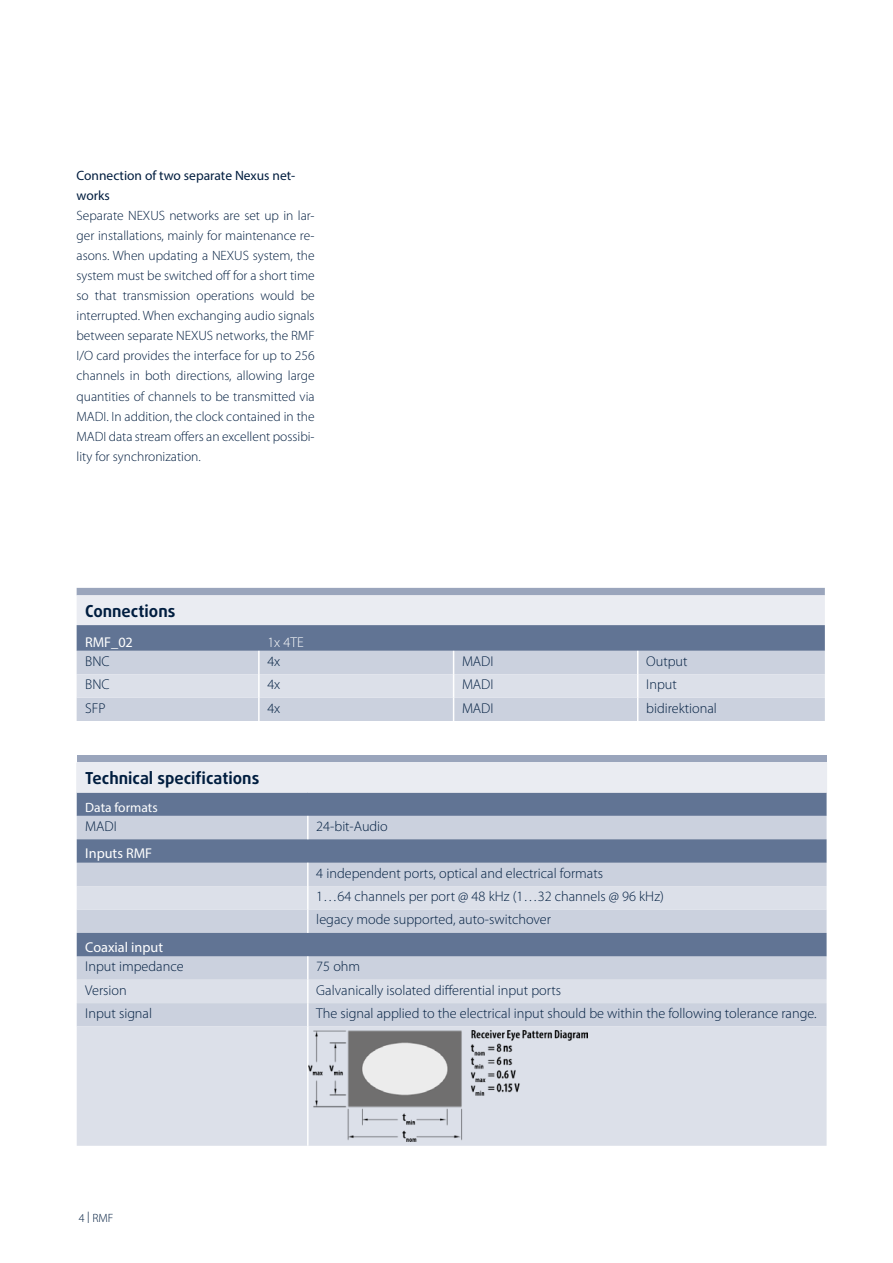
<style>
.page{position:relative;width:893px;height:1263px;background:#fff}
.page>*{position:absolute;margin:0;border:0;box-sizing:border-box;transform-origin:0 0}
.t1{font:700 16.5px "Daxline OT";color:#001d3f}
.t2{font:300 14.25px/23.4px "Myriad Pro";color:#001d3f}
.t3{font:14.25px "Myriad Pro";color:#fff}
.t4{font:300 14.25px "Myriad Pro";color:#fff}
.t5{font:300 13.5px/20px "Myriad Pro";color:#001d3f;text-align:justify}
.t6{font:13.5px/20px "Myriad Pro";color:#001d3f}
.t7{font:13.5px "Myriad Pro";color:#fff}
.t8{font:300 12px "Myriad Pro";color:#001d3f}
.s1{font-size:16.8px}
</style>
<div class="page">
<svg style="left:77px;top:588px;width:748px;height:133px;background:#bec5d4"></svg>
<div style="left:77px;top:755px;width:750px;height:7px;background:#9aa5bc"></div>
<div style="left:77px;top:762px;width:750px;height:30px;background:#eaecf2"></div>
<div style="left:77px;top:793px;width:750px;height:23px;background:#617494"></div>
<div style="left:77px;top:816px;width:750px;height:23px;background:#cbd1de"></div>
<svg style="left:77px;top:839px;width:750px;height:47px;background:#96a2b9"></svg>
<svg style="left:77px;top:886px;width:750px;height:260px;background:#c9cfdc"></svg>
<hr style="left:307px;top:816px;width:2px;height:23px;background:#fff">
<hr style="left:307px;top:863px;width:2px;height:23px;background:#fff">
<hr style="left:307px;top:886px;width:2px;height:23px;background:#fff">
<hr style="left:307px;top:909px;width:2px;height:24px;background:#fff">
<hr style="left:307px;top:956px;width:2px;height:24px;background:#fff">
<hr style="left:307px;top:980px;width:2px;height:23px;background:#fff">
<hr style="left:307px;top:1003px;width:2px;height:23px;background:#fff">
<hr style="left:307px;top:1026px;width:2px;height:120px;background:#fff">
<hr style="left:76px;top:762px;width:1px;height:30px;background:#eaecf2">
<hr style="left:77px;top:792px;width:231px;height:1px;background:#eaecf2">
<hr style="left:308px;top:792px;width:519px;height:1px;background:#eaecf2">
<img style="left:309px;top:1030px;width:279px;height:112px">
<p class="t6" style="left:77px;top:166px;width:220px">Connection of two separate Nexus net&shy;works</p>
<p class="t5" style="left:77px;top:206px;width:240px">Separate NEXUS networks are set up in lar&shy;ger installations, mainly for maintenance re&shy;asons. When updating a NEXUS system, the system must be switched off for a short time so that transmission operations would be interrupted. When exchanging audio signals between separate NEXUS networks, the RMF I/O card provides the interface for up to 256 channels in both directions, allowing large quantities of channels to be transmitted via MADI. In addition, the clock contained in the MADI data stream offers an excellent possibi&shy;lity for synchronization.</p>
<p class="t1" style="left:85px;top:600px;width:92px">Connections</p>
<p class="t3" style="left:85px;top:633px;width:49px">RMF_02</p>
<p class="t4" style="left:267px;top:633px;width:38px">1x 4TE</p>
<p class="t2" style="left:85px;top:649px;width:26px">BNC</p>
<p class="t2" style="left:267px;top:649px;width:15px">4x</p>
<p class="t2" style="left:462px;top:649px;width:33px">MADI</p>
<p class="t2" style="left:646px;top:649px;width:43px">Output</p>
<p class="t2" style="left:85px;top:672px;width:26px">BNC</p>
<p class="t2" style="left:267px;top:672px;width:15px">4x</p>
<p class="t2" style="left:462px;top:672px;width:33px">MADI</p>
<p class="t2" style="left:646px;top:672px;width:32px">Input</p>
<p class="t2" style="left:85px;top:696px;width:22px">SFP</p>
<p class="t2" style="left:267px;top:696px;width:15px">4x</p>
<p class="t2" style="left:462px;top:696px;width:33px">MADI</p>
<p class="t2" style="left:646px;top:696px;width:72px">bidirektional</p>
<p class="t1" style="left:85px;top:767px;width:176px">Technical specifications</p>
<p class="t7" style="left:85px;top:799px;width:74px">Data formats</p>
<p class="t2" style="left:85px;top:814px;width:33px">MADI</p>
<p class="t2" style="left:316px;top:814px;width:73px">24-bit-Audio</p>
<p class="t3" style="left:85px;top:845px;width:68px">Inputs RMF</p>
<p class="t2" style="left:316px;top:861px;width:349px">4 independent ports, optical and electrical formats<br>1…64 channels per port @ 48 kHz (1…32 channels @ 96 kHz) legacy mode supported, auto-switchover</p>
<p class="t3" style="left:85px;top:938px;width:79px">Coaxial input</p>
<p class="t2" style="left:85px;top:955px;width:100px">Input impedance</p>
<p class="t2" style="left:316px;top:955px;width:45px">75 ohm</p>
<p class="t2" style="left:85px;top:978px;width:43px">Version</p>
<p class="t2" style="left:316px;top:978px;width:246px">Galvanically isolated differential input ports</p>
<p class="t2" style="left:85px;top:1001px;width:68px">Input signal</p>
<p class="t2" style="left:316px;top:1001px;width:502px">The signal applied to the electrical input should be within the following tolerance range.</p>
<p class="t8" style="left:79px;top:1210px;width:36px">4 <span class="s1">I</span> RMF</p>
</div>
